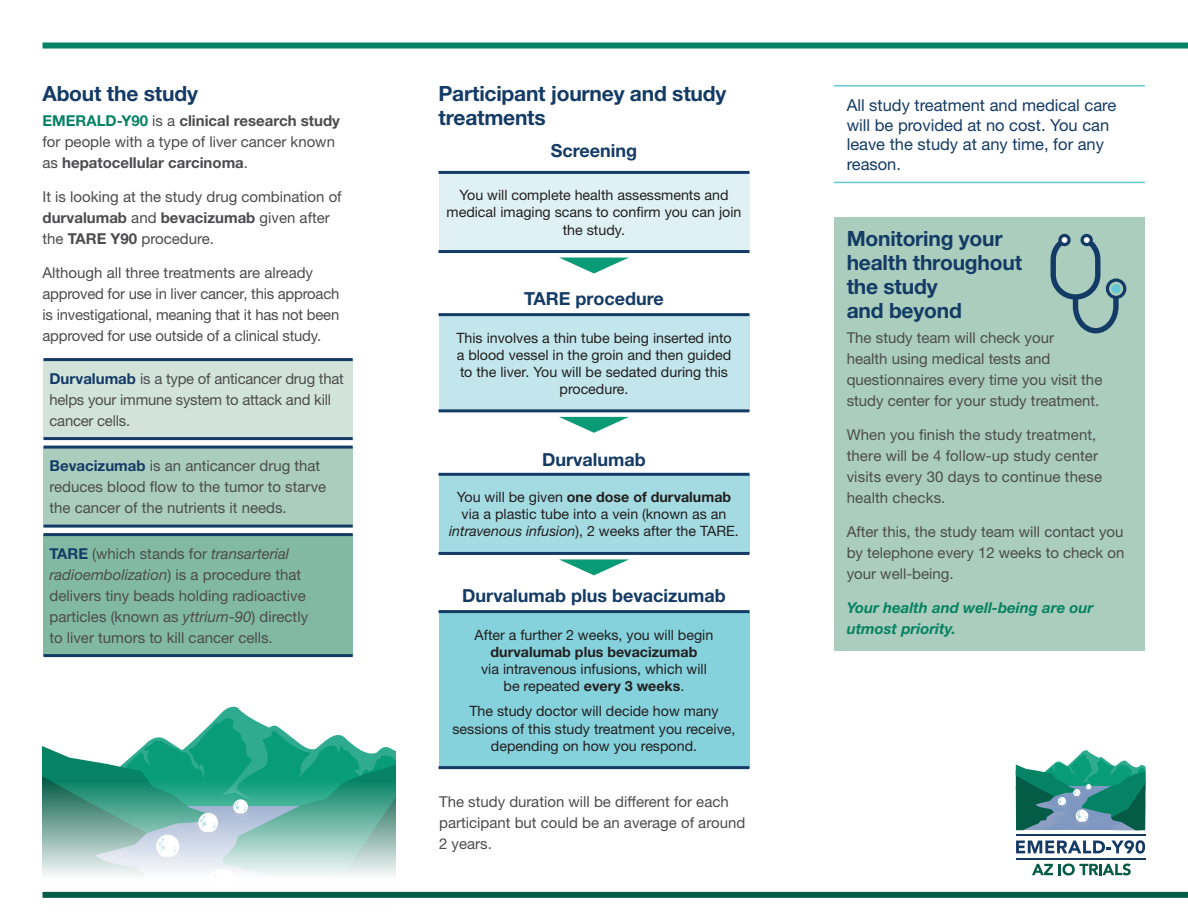
<style>
.page{position:relative;width:1188px;height:918px;background:#fff}
.page>*{position:absolute;margin:0;border:0;box-sizing:border-box;transform-origin:0 0}
.t1{font:700 21px/24.2px "Helvetica Neue World 75";letter-spacing:-.01em;color:#143b65}
.t2{font:700 18px "Helvetica Neue World 75";color:#143b65}
.t3{font:16.5px/19.5px "Helvetica Neue World 55 Roman";color:#143b65}
.t4{font:15px/21px "Helvetica Neue World 55 Roman";color:#4c4c4e}
.t5{font:700 15px "Helvetica Neue World 75";color:#4c4c4e}
.t6{font:15px/21px "Helvetica Neue World 76 Bold It";color:#078264}
.t7{font:15px "Helvetica Neue World 56 It";color:#4c4c4e}
.t8{font:14.25px/17.1px "Helvetica Neue World 55 Roman";color:#221f1f;text-align:center}
.t9{font:700 14.25px "Helvetica Neue World 75";color:#221f1f}
.s1{color:#078264}
.s2{font-family:"Helvetica Neue World 55 Roman";font-weight:400}
.s3{font-family:"Helvetica Neue World 75";font-weight:700}
.s4{font-family:"Helvetica Neue World 75";font-weight:700;color:#143b65}
.s5{font-family:"Helvetica Neue World 56 It"}
.s6{font-family:"Helvetica Neue World 55 Roman"}
</style>
<div class="page">
<div style="left:43px;top:892px;width:1145px;height:6px;background:#045c47"></div>
<div style="left:43px;top:43px;width:1145px;height:6px;background:#078264"></div>
<svg style="left:43px;top:707px;width:353px;height:191px"></svg>
<svg style="left:1032px;top:864px;width:21px;height:11px"></svg>
<svg style="left:1059px;top:864px;width:72px;height:11px"></svg>
<svg style="left:1016px;top:840px;width:129px;height:14px"></svg>
<hr style="left:1016px;top:858px;width:129px;height:2px;background:#153a64">
<hr style="left:1016px;top:834px;width:129px;height:2px;background:#153a64">
<svg style="left:1016px;top:750px;width:129px;height:80px"></svg>
<div style="left:834px;top:217px;width:311px;height:434px;background:#aacdbd"></div>
<hr style="left:834px;top:85px;width:311px;height:2px;background:#62c8d4">
<hr style="left:834px;top:182px;width:311px;height:1px;background:#62c8d4">
<div style="left:439px;top:172px;width:310px;height:80px;background:#dff1f4"></div>
<div style="left:439px;top:315px;width:310px;height:96px;background:#c2e6eb"></div>
<div style="left:439px;top:474px;width:310px;height:79px;background:#a4dbe3"></div>
<div style="left:439px;top:612px;width:310px;height:156px;background:#85d1dc"></div>
<hr style="left:439px;top:171px;width:310px;height:3px;background:#143b65">
<hr style="left:439px;top:250px;width:310px;height:3px;background:#143b65">
<hr style="left:439px;top:409px;width:310px;height:3px;background:#143b65">
<hr style="left:439px;top:552px;width:310px;height:3px;background:#143b65">
<hr style="left:439px;top:473px;width:310px;height:3px;background:#143b65">
<hr style="left:439px;top:610px;width:310px;height:3px;background:#143b65">
<hr style="left:439px;top:766px;width:310px;height:3px;background:#143b65">
<hr style="left:439px;top:313px;width:310px;height:3px;background:#143b65">
<svg style="left:560px;top:258px;width:68px;height:15px"></svg>
<svg style="left:559px;top:417px;width:70px;height:16px"></svg>
<svg style="left:559px;top:559px;width:70px;height:16px"></svg>
<div style="left:1106px;top:278px;width:20px;height:21px;border:3px solid #143b65;border-radius:50%"></div>
<svg style="left:1050px;top:233px;width:71px;height:101px"></svg>
<svg style="left:1060px;top:235px;width:9px;height:10px"></svg>
<div style="left:1058px;top:234px;width:13px;height:12px;border:3px solid #143b65;border-radius:50%"></div>
<div style="left:1082px;top:235px;width:9px;height:10px;background:#fff;border-radius:50%"></div>
<div style="left:1081px;top:234px;width:12px;height:12px;border:3px solid #143b65;border-radius:50%"></div>
<div style="left:1112px;top:284px;width:9px;height:9px;background:#62c8d4;border-radius:50%"></div>
<div style="left:44px;top:360px;width:309px;height:79px;background:#d2e3da"></div>
<svg style="left:44px;top:440px;width:309px;height:6px"></svg>
<div style="left:44px;top:447px;width:309px;height:79px;background:#aacdbd"></div>
<div style="left:44px;top:535px;width:309px;height:121px;background:#82b9a3"></div>
<hr style="left:44px;top:358px;width:309px;height:3px;background:#143b65">
<hr style="left:44px;top:437px;width:309px;height:3px;background:#143b65">
<hr style="left:44px;top:446px;width:309px;height:3px;background:#143b65">
<hr style="left:44px;top:525px;width:309px;height:3px;background:#143b65">
<hr style="left:44px;top:533px;width:309px;height:3px;background:#143b65">
<hr style="left:44px;top:654px;width:309px;height:3px;background:#143b65">
<h1 class="t1" style="left:43px;top:83px;width:157px">About the study</h1>
<p class="t5" style="left:43px;top:115px;width:299px"><span class="s1">EMERALD-Y90</span> <span class="s2">is a</span> clinical research study</p>
<p class="t4" style="left:43px;top:133px;width:294px">for people with a type of liver cancer known</p>
<p class="t5" style="left:43px;top:157px;width:207px"><span class="s2">as</span> hepatocellular carcinoma<span class="s2">.</span></p>
<p class="t4" style="left:43px;top:188px;width:301px">It is looking at the study drug combination of</p>
<p class="t5" style="left:43px;top:212px;width:289px">durvalumab <span class="s2">and</span> bevacizumab <span class="s2">given after</span></p>
<p class="t4" style="left:43px;top:230px;width:173px">the <span class="s3">TARE Y90</span> procedure.</p>
<p class="t4" style="left:43px;top:263px;width:298px">Although all three treatments are already approved for use in liver cancer, this approach is investigational, meaning that it has not been approved for use outside of a clinical study.</p>
<p class="t4" style="left:50px;top:369px;width:296px"><span class="s4">Durvalumab</span> is a type of anticancer drug that helps your immune system to attack and kill cancer cells.</p>
<p class="t4" style="left:50px;top:457px;width:278px"><span class="s4">Bevacizumab</span> is an anticancer drug that reduces blood flow to the tumor to starve the cancer of the nutrients it needs.</p>
<p class="t4" style="left:50px;top:544px;width:241px"><span class="s4">TARE</span> (which stands for <span class="s5">transarterial</span></p>
<p class="t7" style="left:50px;top:569px;width:253px">radioembolization<span class="s6">) is a procedure that</span></p>
<p class="t4" style="left:50px;top:586px;width:260px">delivers tiny beads holding radioactive particles (known as <span class="s5">yttrium-90</span>) directly to liver tumors to kill cancer cells.</p>
<h1 class="t1" style="left:439px;top:83px;width:289px">Participant journey and study treatments</h1>
<p class="t2" style="left:551px;top:144px;width:88px">Screening</p>
<p class="t8" style="left:447px;top:188px;width:296px">You will complete health assessments and medical imaging scans to confirm you can join the study.</p>
<p class="t2" style="left:524px;top:292px;width:141px">TARE procedure</p>
<p class="t8" style="left:456px;top:330px;width:277px">This involves a thin tube being inserted into a blood vessel in the groin and then guided to the liver. You will be sedated during this procedure.</p>
<p class="t2" style="left:542px;top:453px;width:105px">Durvalumab</p>
<p class="t9" style="left:457px;top:492px;width:276px"><span class="s2">You will be given</span> one dose of durvalumab</p>
<p class="t8" style="left:449px;top:507px;width:291px">via a plastic tube into a vein (known as an <span class="s5">intravenous infusion</span>), 2 weeks after the TARE.</p>
<p class="t2" style="left:462px;top:589px;width:265px">Durvalumab plus bevacizumab</p>
<p class="t8" style="left:475px;top:627px;width:240px">After a further 2 weeks, you will begin</p>
<p class="t9" style="left:491px;top:646px;width:208px">durvalumab plus bevacizumab</p>
<p class="t8" style="left:481px;top:661px;width:227px">via intravenous infusions, which will be repeated <span class="s3">every 3 weeks</span>.</p>
<p class="t8" style="left:453px;top:704px;width:284px">The study doctor will decide how many sessions of this study treatment you receive, depending on how you respond.</p>
<p class="t4" style="left:439px;top:793px;width:308px">The study duration will be different for each participant but could be an average of around<br>2 years.</p>
<p class="t3" style="left:847px;top:97px;width:271px">All study treatment and medical care will be provided at no cost. You can leave the study at any time, for any reason.</p>
<h1 class="t1" style="left:847px;top:228px;width:177px">Monitoring your health throughout the study<br>and beyond</h1>
<p class="t4" style="left:847px;top:329px;width:257px">The study team will check your<br>health using medical tests and questionnaires every time you visit the study center for your study treatment.</p>
<p class="t4" style="left:847px;top:426px;width:257px">When you finish the study treatment, there will be 4 follow-up study center visits every 30 days to continue these health checks.</p>
<p class="t4" style="left:847px;top:522px;width:279px;text-align:justify">After this, the study team will contact you by telephone every 12 weeks to check on your well-being.</p>
<p class="t6" style="left:847px;top:598px;width:248px">Your health and well-being are our utmost priority.</p>
</div>
